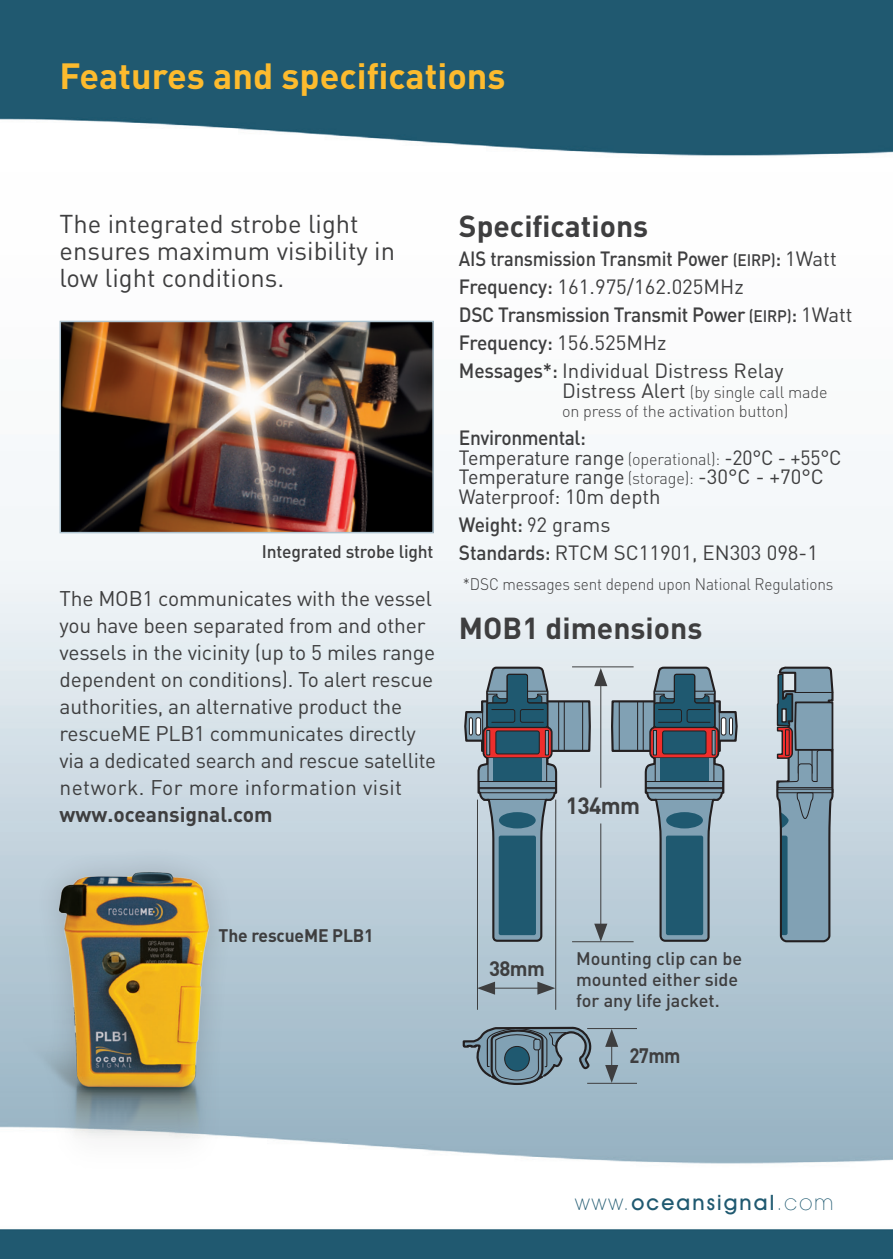
<style>
.page{position:relative;width:893px;height:1259px;background:#fff}
.page>*{position:absolute;margin:0;border:0;box-sizing:border-box;transform-origin:0 0}
.t1{font:700 36px "DIN";color:#fdbb2e}
.t2{font:700 30px "DIN";color:#3e3e3f}
.t3{font:25.5px/27px "DIN";color:#3e3e3f}
.t4{font:700 23.1px "DIN";letter-spacing:-.03em;color:#3e3e3f}
.t5{font:500 21.3px "Avant Garde IT Cby BT";letter-spacing:.1em;color:#1f5970}
.t6{font:21px/27px "DIN";letter-spacing:-.01em;color:#3e3e3f}
.t7{font:700 20.7px "DIN";letter-spacing:-.03em;color:#3e3e3f;scale:.9 1}
.t8{font:700 20.7px "DIN";letter-spacing:-.03em;color:#3e3e3f}
.t9{font:20.4px/19.5px "DIN";color:#3e3e3f}
.t10{font:500 20.4px "DIN";letter-spacing:-.02em;color:#3e3e3f;scale:.94 1}
.t11{font:500 20.4px "DIN";letter-spacing:-.02em;color:#3e3e3f;scale:.9 1}
.t12{font:500 18px/21px "DIN";color:#3e3e3f}
.t13{font:700 18px "DIN";letter-spacing:-.01em;color:#3e3e3f}
.t14{font:300 16.5px/19.5px "DIN";letter-spacing:-.01em;color:#3e3e3f}
.t15{font:300 16.5px "DIN";letter-spacing:-.01em;color:#3e3e3f;scale:.93 1}
.s1{font-weight:700}
.s2{font-size:16.5px}
.s3{font-weight:400}
.s4{font-weight:500}
.s5{font-weight:400;font-size:20.4px}
.s6{font-weight:300;font-size:16.5px}
.s7{font-weight:200}
</style>
<div class="page">
<img style="left:0;top:0;width:893px;height:1259px">
<svg style="left:462px;top:1026px;width:135px;height:60px;background:#778f9d"></svg>
<svg style="left:463px;top:666px;width:276px;height:277px;background:#889eab"></svg>
<hr style="left:555px;top:799px;width:1px;height:210px;background:#3e3e3f">
<hr style="left:490px;top:987px;width:52px;height:1px;background:#3e3e3f">
<svg style="left:478px;top:981px;width:17px;height:13px"></svg>
<svg style="left:537px;top:981px;width:18px;height:13px"></svg>
<hr style="left:477px;top:799px;width:1px;height:210px;background:#3e3e3f">
<svg style="left:775px;top:666px;width:59px;height:277px;background:#788f9f"></svg>
<svg style="left:605px;top:1029px;width:13px;height:53px"></svg>
<hr style="left:587px;top:1028px;width:50px;height:1px;background:#3e3e3f">
<hr style="left:587px;top:1082px;width:50px;height:1px;background:#3e3e3f">
<img style="left:63px;top:324px;width:368px;height:206px">
<div style="left:60px;top:321px;width:374px;height:212px;border:2px solid #adc3d0"></div>
<div style="left:22px;top:844px;width:214px;height:381px;background:#fff"></div>
<img style="left:0;top:834px;width:265px;height:379px">
<p class="t1" style="left:60px;top:52px;width:447px">Features and specifications</p>
<p class="t3" style="left:60px;top:210px;width:337px">The integrated strobe light ensures maximum visibility in low light conditions.</p>
<p class="t12" style="left:262px;top:540px;width:173px">Integrated strobe light</p>
<p class="t6" style="left:60px;top:584px;width:378px">The MOB1 communicates with the vessel you have been separated from and other vessels in the vicinity (up to 5 miles range dependent on conditions). To alert rescue authorities, an alternative product the rescueME PLB1 communicates directly via a dedicated search and rescue satellite network. For more information visit <span class="s1">www.oceansignal.com</span></p>
<p class="t2" style="left:459px;top:206px;width:191px">Specifications</p>
<p class="t11" style="left:459px;top:245px;width:421px">AIS transmission Transmit Power <span class="s2">(EIRP)</span>: <span class="s3">1Watt</span></p>
<p class="t9" style="left:459px;top:277px;width:286px"><span class="s4">Frequency:</span> 161.975/162.025MHz</p>
<p class="t10" style="left:459px;top:301px;width:420px">DSC Transmission Transmit Power <span class="s2">(EIRP)</span>: <span class="s3">1Watt</span></p>
<p class="t10" style="left:459px;top:329px;width:222px">Frequency: <span class="s3">156.525MHz</span></p>
<p class="t9" style="left:459px;top:361px;width:326px"><span class="s4">Messages*:</span> Individual Distress Relay</p>
<p class="t14" style="left:562px;top:382px;width:267px"><span class="s5">Distress Alert</span> (by single call made on press of the activation button)</p>
<p class="t9" style="left:459px;top:428px;width:384px"><span class="s4">Environmental:<br></span>Temperature range <span class="s6">(operational):</span> -20°C - +55°C<br>Temperature range <span class="s6">(storage):</span> -30°C - +70°C<br>Waterproof: 10m depth</p>
<p class="t10" style="left:459px;top:511px;width:163px">Weight: <span class="s3">92 grams</span></p>
<p class="t9" style="left:459px;top:542px;width:360px"><span class="s4">Standards:</span> RTCM SC11901, EN303 098-1</p>
<p class="t15" style="left:463px;top:573px;width:400px">*DSC messages sent depend upon National Regulations</p>
<p class="t2" style="left:459px;top:608px;width:245px">MOB1 dimensions</p>
<p class="t4" style="left:566px;top:789px;width:76px">134mm</p>
<p class="t13" style="left:219px;top:923px;width:157px">The rescueME PLB1</p>
<p class="t8" style="left:489px;top:954px;width:57px">38mm</p>
<p class="t12" style="left:576px;top:947px;width:167px">Mounting clip can be mounted either side for any life jacket.</p>
<p class="t7" style="left:629px;top:1041px;width:58px">27mm</p>
<p class="t5" style="left:575px;top:1189px;width:260px"><span class="s7">www.</span>oceansignal<span class="s7">.com</span></p>
</div>
